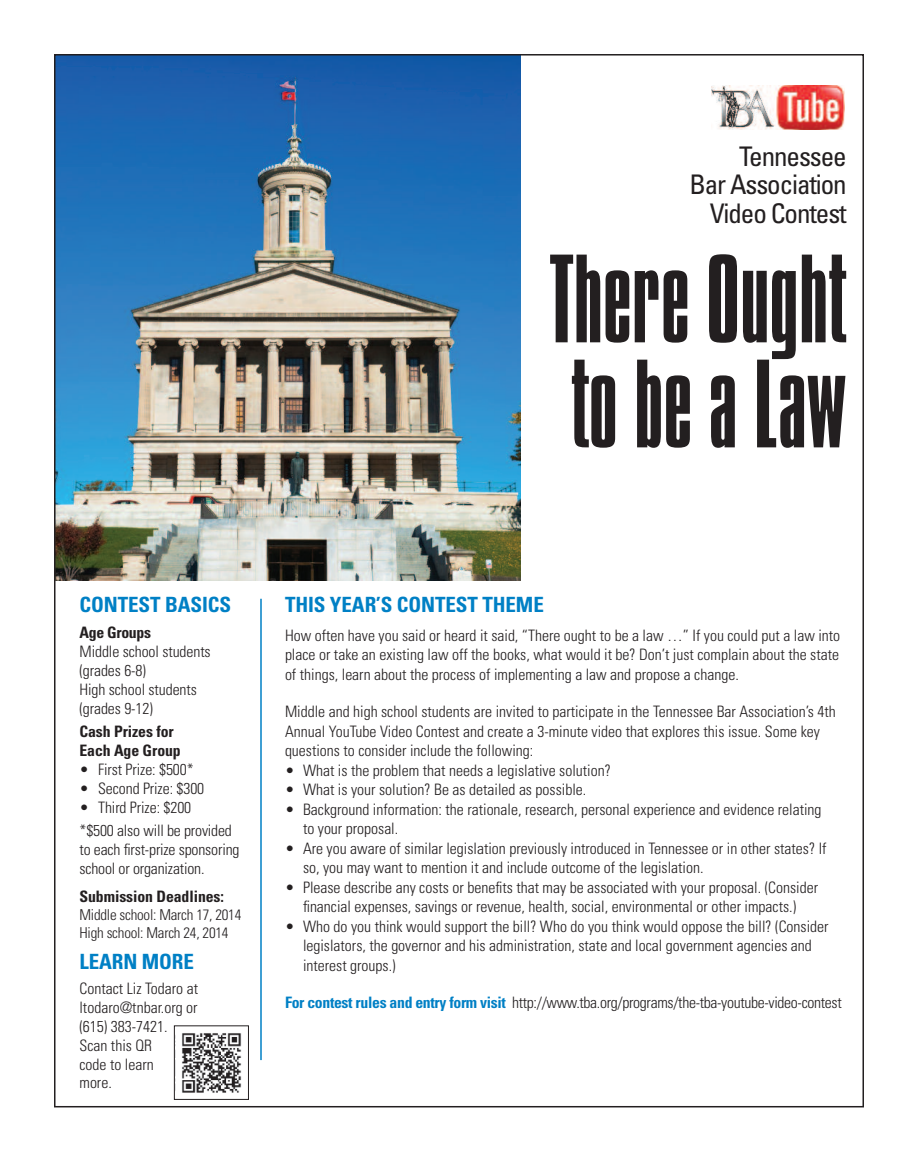
<style>
.page{position:relative;width:918px;height:1175px;background:#fff}
.page>*{position:absolute;margin:0;border:0;box-sizing:border-box;transform-origin:0 0}
.t1{font:300 108px/105px "Compacta BT";letter-spacing:-.005em;color:#231f20}
.t2{font:condensed 27px/28.5px "Univers LT Std";letter-spacing:-.04em;color:#231f20;text-align:right}
.t3{font:700 condensed 21px "Univers LT Std";letter-spacing:-.005em;color:#0080c5}
.t4{font:300 condensed 15.75px/19.5px "Univers LT Std";color:#231f20}
.t5{font:300 condensed 15.75px "Univers LT Std";letter-spacing:-.02em;color:#231f20}
.t6{font:700 condensed 15.75px/18.9px "Univers LT Std";letter-spacing:-.005em;color:#231f20}
.t7{font:300 condensed 15px/18px "Univers LT Std";letter-spacing:-.015em;color:#231f20}
.s1{font-weight:700;color:#0080c5}
</style>
<div class="page">
<img style="left:57px;top:57px;width:463px;height:523px">
<img style="left:711px;top:86px;width:133px;height:44px">
<img style="left:182px;top:1033px;width:60px;height:60px">
<div style="left:174px;top:1025px;width:75px;height:74px;border:1px solid #231f20"></div>
<hr style="left:260px;top:599px;width:2px;height:461px;background:#0080c5">
<h2 class="t2" style="left:689px;top:144px;width:159px">Tennessee<br>Bar Association<br>Video Contest</h2>
<h1 class="t1" style="left:550px;top:254px;width:299px">ThereOught to be a Law</h1>
<h3 class="t3" style="left:80px;top:597px;width:153px">CONTEST BASICS</h3>
<p class="t6" style="left:80px;top:624px;width:73px">Age Groups</p>
<p class="t4" style="left:80px;top:643px;width:133px;line-height:18.9px">Middle school students (grades 6-8)<br>High school students (grades 9-12)</p>
<p class="t6" style="left:80px;top:723px;width:103px">Cash Prizes for<br>Each Age Group</p>
<p class="t4" style="left:80px;top:761px;width:116px">• First Prize: $500*</p>
<p class="t4" style="left:80px;top:779px;width:126px">• Second Prize: $300</p>
<p class="t4" style="left:80px;top:796px;width:154px;line-height:23.4px">• Third Prize: $200<br>*$500 also will be provided</p>
<p class="t4" style="left:79px;top:841px;width:162px;line-height:18.9px">to each first-prize sponsoring school or organization.</p>
<p class="t6" style="left:79px;top:888px;width:146px">Submission Deadlines:</p>
<p class="t7" style="left:79px;top:907px;width:163px">Middle school: March 17, 2014<br>High school: March 24, 2014</p>
<h3 class="t3" style="left:80px;top:954px;width:116px">LEARN MORE</h3>
<p class="t4" style="left:80px;top:980px;width:120px;line-height:18.9px">Contact Liz Todaro at ltodaro@tnbar.org or (615) 383-7421.<br>Scan this QR<br>code to learn<br>more.</p>
<h3 class="t3" style="left:285px;top:597px;width:260px">THIS YEAR’S CONTEST THEME</h3>
<p class="t4" style="left:285px;top:626px;width:557px;text-align:justify">How often have you said or heard it said, “There ought to be a law …” If you could put a law into place or take an existing law off the books, what would it be? Don’t just complain about the state of things, learn about the process of implementing a law and propose a change.</p>
<p class="t4" style="left:285px;top:703px;width:552px">Middle and high school students are invited to participate in the Tennessee Bar Association’s 4th<br>Annual YouTube Video Contest and create a 3-minute video that explores this issue. Some key questions to consider include the following:</p>
<p class="t4" style="left:285px;top:761px;width:327px">• What is the problem that needs a legislative solution?</p>
<p class="t4" style="left:285px;top:781px;width:303px">• What is your solution? Be as detailed as possible.</p>
<p class="t4" style="left:303px;top:800px;width:520px;text-indent:-18px">• Background information: the rationale, research, personal experience and evidence relating to your proposal.</p>
<p class="t4" style="left:303px;top:839px;width:525px;text-indent:-18px">• Are you aware of similar legislation previously introduced in Tennessee or in other states? If so, you may want to mention it and include outcome of the legislation.</p>
<p class="t4" style="left:285px;top:878px;width:535px;text-align:center">• Please describe any costs or benefits that may be associated with your proposal. (Consider financial expenses, savings or revenue, health, social, environmental or other impacts.)</p>
<p class="t4" style="left:303px;top:917px;width:527px;text-indent:-18px">• Who do you think would support the bill? Who do you think would oppose the bill? (Consider legislators, the governor and his administration, state and local government agencies and interest groups.)</p>
<p class="t5" style="left:285px;top:996px;width:558px"><span class="s1">For contest rules and entry form visit</span> http://www.tba.org/programs/the-tba-youtube-video-contest</p>
</div>
